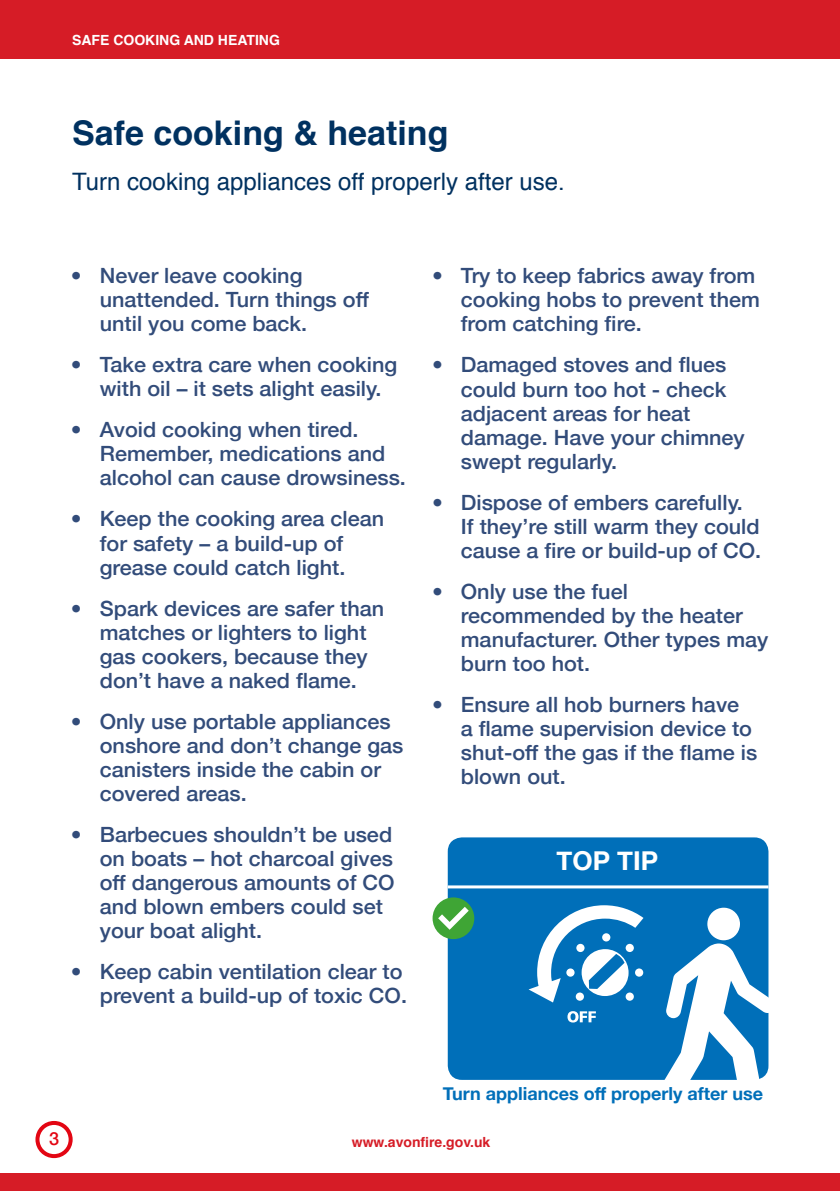
<style>
.page{position:relative;width:840px;height:1191px;background:#fff}
.page>*{position:absolute;margin:0;border:0;box-sizing:border-box;transform-origin:0 0}
.t1{font:700 34px "Helvetica";color:#003160}
.t2{font:700 26px "Helvetica Neue";color:#fff}
.t3{font:24px "Helvetica";color:#003160}
.t4{font:500 21px/24px "Helvetica Neue";color:#324c7a}
.t5{font:700 18px "Helvetica Neue";color:#006fb9}
.t6{font:500 18px "Helvetica Neue";color:#e30613}
.t7{font:700 14px "Helvetica";color:#fff}
.t8{font:700 14px "Helvetica";color:#d61c26}
</style>
<div class="page">
<div style="left:0;top:1174px;width:839px;height:17px;background:#d61c26"></div>
<svg style="left:37px;top:1123px;width:34px;height:33px"></svg>
<div style="left:35px;top:1121px;width:38px;height:37px;border:4px solid #e30613;border-radius:50%"></div>
<div style="left:0;top:0;width:839px;height:59px;background:#d61c26"></div>
<div style="left:447px;top:837px;width:321px;height:242px;background:#006fb9;border-radius:14px"></div>
<hr style="left:447px;top:885px;width:321px;height:3px;background:#fff">
<div style="left:432px;top:897px;width:42px;height:42px;background:#3fa535;border-radius:50%"></div>
<svg style="left:438px;top:907px;width:30px;height:22px"></svg>
<svg style="left:497px;top:905px;width:272px;height:175px"></svg>
<p class="t7" style="left:72px;top:28px;width:209px">SAFE COOKING AND HEATING</p>
<h1 class="t1" style="left:72px;top:105px;width:377px">Safe cooking &amp; heating</h1>
<p class="t3" style="left:72px;top:163px;width:494px">Turn cooking appliances off properly after use.</p>
<p class="t4" style="left:100px;top:262px;width:270px;text-indent:-29px">• Never leave cooking unattended. Turn things off until you come back.</p>
<p class="t4" style="left:100px;top:351px;width:299px;text-indent:-29px">• Take extra care when cooking with oil – it sets alight easily.</p>
<p class="t4" style="left:100px;top:416px;width:307px;text-indent:-29px">• Avoid cooking when tired.<br>Remember, medications and alcohol can cause drowsiness.</p>
<p class="t4" style="left:71px;top:505px;width:314px;text-align:center">• Keep the cooking area clean for safety – a build-up of grease could catch light.</p>
<p class="t4" style="left:71px;top:594px;width:314px;text-align:center">• Spark devices are safer than matches or lighters to light<br>gas cookers, because they don’t have a naked flame.</p>
<p class="t4" style="left:100px;top:707px;width:305px;text-indent:-29px">• Only use portable appliances onshore and don’t change gas canisters inside the cabin or covered areas.</p>
<p class="t4" style="left:100px;top:820px;width:296px;text-indent:-29px">• Barbecues shouldn’t be used on boats – hot charcoal gives off dangerous amounts of CO and blown embers could set your boat alight.</p>
<p class="t4" style="left:71px;top:957px;width:337px;text-align:right">• Keep cabin ventilation clear to prevent a build-up of toxic CO.</p>
<p class="t4" style="left:460px;top:262px;width:300px;text-indent:-29px">• Try to keep fabrics away from cooking hobs to prevent them from catching fire.</p>
<p class="t4" style="left:460px;top:351px;width:285px;text-indent:-29px">• Damaged stoves and flues could burn too hot - check adjacent areas for heat damage. Have your chimney swept regularly.</p>
<p class="t4" style="left:460px;top:488px;width:302px;text-indent:-29px">• Dispose of embers carefully.<br>If they’re still warm they could cause a fire or build-up of CO.</p>
<p class="t4" style="left:460px;top:577px;width:309px;text-indent:-29px">• Only use the fuel recommended by the heater manufacturer. Other types may burn too hot.</p>
<p class="t4" style="left:460px;top:690px;width:298px;text-indent:-29px">• Ensure all hob burners have<br>a flame supervision device to shut-off the gas if the flame is blown out.</p>
<p class="t2" style="left:556px;top:840px;width:103px">TOP TIP</p>
<p class="t5" style="left:442px;top:1080px;width:322px">Turn appliances off properly after use</p>
<p class="t6" style="left:49px;top:1123px;width:12px">3</p>
<p class="t8" style="left:351px;top:1131px;width:140px">www.avonfire.gov.uk</p>
</div>
